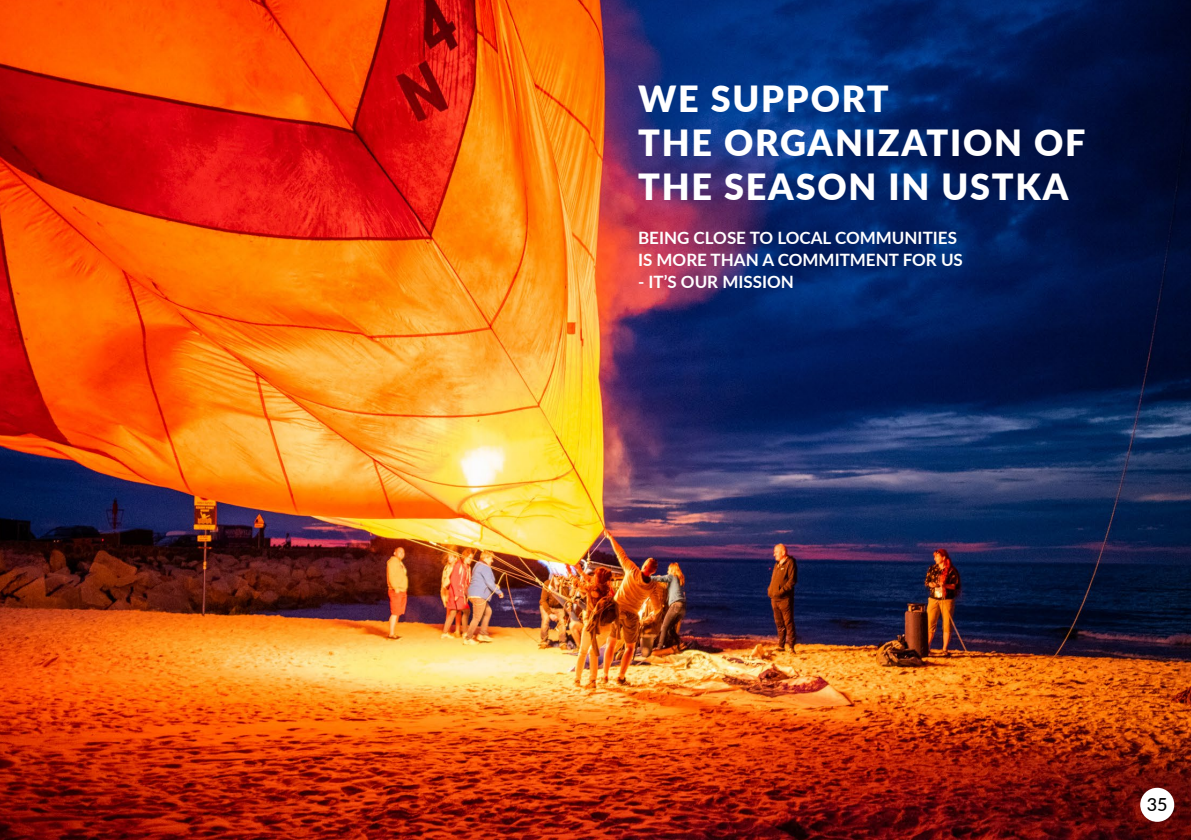
<style>
.page{position:relative;width:1191px;height:840px;background:#fff}
.page>*{position:absolute;margin:0;border:0;box-sizing:border-box;transform-origin:0 0}
.t1{font:900 36px/44px "Lato";letter-spacing:.05em;color:#fff}
.t2{font:500 18px "Lato";color:#000}
.t3{font:700 17px/22px "Lato";color:#fff}
</style>
<div class="page">
<img style="left:0;top:0;width:1191px;height:839px">
<div style="left:1140px;top:787px;width:34px;height:34px;background:#fff;border-radius:50%"></div>
<h1 class="t1" style="left:638px;top:75px;width:449px">WE SUPPORT<br>THE ORGANIZATION OF<br>THE SEASON IN USTKA</h1>
<p class="t3" style="left:638px;top:226px;width:326px">BEING CLOSE TO LOCAL COMMUNITIES<br>IS MORE THAN A COMMITMENT FOR US</p>
<p class="t3" style="left:638px;top:270px;width:157px">- IT’S OUR MISSION</p>
<p class="t2" style="left:1146px;top:791px;width:22px">35</p>
</div>
